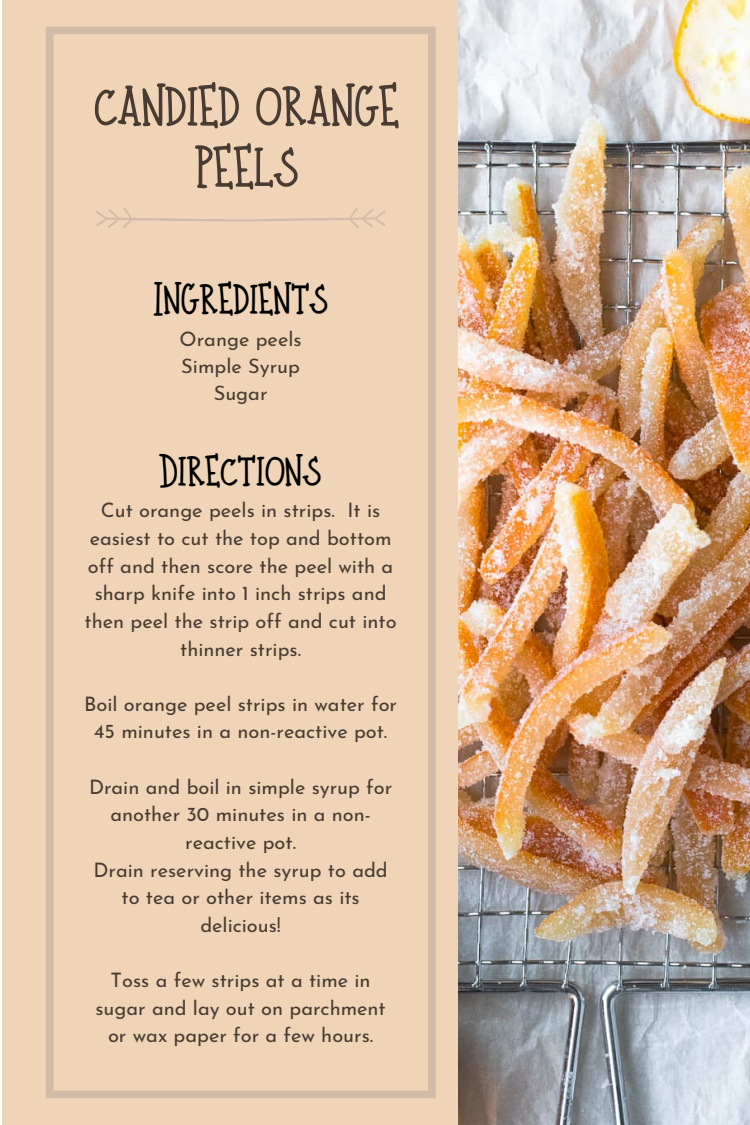
<style>
.page{position:relative;width:750px;height:1125px;background:#fff}
.page>*{position:absolute;margin:0;border:0;box-sizing:border-box;transform-origin:0 0}
.t1{font:60px/61.1px "Farmer Market";color:#483c32;text-align:center}
.t2{font:45px "Farmer Market";color:#000}
.t3{font:20px/27.6px "Josefin Sans";color:#483c32;text-align:center}
</style>
<div class="page">
<div style="left:2px;top:0;width:748px;height:1125px;background:#efd4b7"></div>
<svg style="left:46px;top:27px;width:390px;height:1071px"></svg>
<img style="left:458px;top:0;width:292px;height:1125px">
<svg style="left:95px;top:208px;width:291px;height:21px"></svg>
<h1 class="t1" style="left:95px;top:80px;width:307px">CANDIED ORANGE<br>PEELS</h1>
<h2 class="t2" style="left:153px;top:277px;width:176px">INGREDIENTS</h2>
<p class="t3" style="left:180px;top:327px;width:124px;line-height:27.1px">Orange peels<br>Simple Syrup<br>Sugar</p>
<h2 class="t2" style="left:160px;top:449px;width:163px">DIRECTIONS</h2>
<p class="t3" style="left:85px;top:499px;width:314px">Cut orange peels in strips. It is easiest to cut the top and bottom off and then score the peel with a sharp knife into 1 inch strips and then peel the strip off and cut into thinner strips.</p>
<p class="t3" style="left:84px;top:692px;width:314px">Boil orange peel strips in water for<br>45 minutes in a non-reactive pot.</p>
<p class="t3" style="left:89px;top:775px;width:305px">Drain and boil in simple syrup for another 30 minutes in a non&shy;reactive pot.<br>Drain reserving the syrup to add to tea or other items as its delicious!</p>
<p class="t3" style="left:95px;top:968px;width:292px">Toss a few strips at a time in sugar and lay out on parchment or wax paper for a few hours.</p>
</div>
